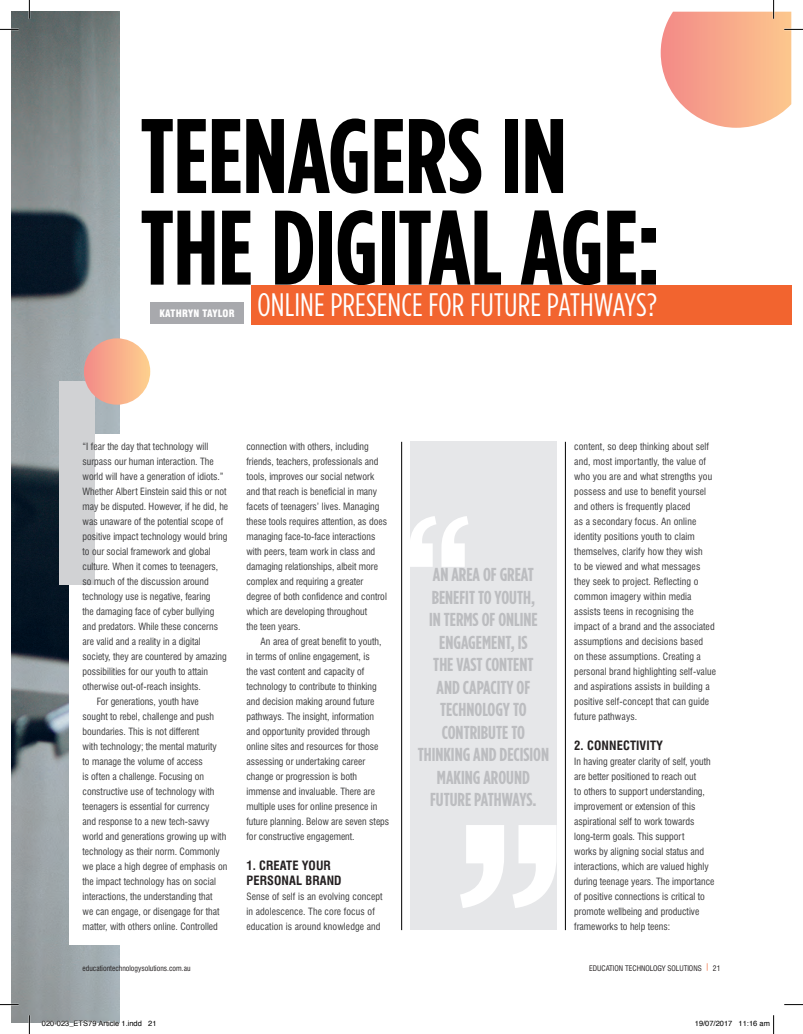
<style>
.page{position:relative;width:803px;height:1034px;background:#fff}
.page>*{position:absolute;margin:0;border:0;box-sizing:border-box;transform-origin:0 0}
.t1{font:700 105.62px/91.5px "Gotham Condensed";letter-spacing:-.005em;color:#000}
.t2{font:32.38px "Gotham Condensed";letter-spacing:.005em;color:#fff}
.t3{font:700 18.75px/22.5px "Gotham Condensed";color:#bcbdc0;text-align:center}
.t4{font:700 condensed 12.5px/15px "Swiss 721 BT";letter-spacing:.01em;color:#231f20}
.t5{font:900 condensed 10px "Swiss 721 BT";letter-spacing:.025em;color:#fff}
.t6{font:condensed 9.75px/15px "Swiss 721 BT";color:#3e3e3f}
.t7{font:condensed 7.5px "Swiss 721 BT";color:#231f20}
.t8{font:7.5px "Helvetica";color:#000}
</style>
<div class="page">
<img style="left:12px;top:12px;width:107px;height:1010px">
<div style="left:69px;top:434px;width:130px;height:510px;background:#fff"></div>
<div style="left:59px;top:381px;width:36px;height:203px;background:#d1d2d4"></div>
<div style="left:150px;top:302px;width:94px;height:22px;background:#a8a9ad"></div>
<hr style="left:401px;top:441px;width:1px;height:488px;background:#000">
<hr style="left:565px;top:441px;width:1px;height:488px;background:#000">
<div style="left:251px;top:284px;width:540px;height:40px;background:#f2642f"></div>
<div style="left:84px;top:338px;width:66px;height:66px;background:linear-gradient(to right,#f28a88,#fed08f);border-radius:33px"></div>
<div style="left:410px;top:441px;width:146px;height:488px;background:#e6e7e9"></div>
<svg style="left:410px;top:516px;width:58px;height:50px"></svg>
<svg style="left:460px;top:825px;width:96px;height:82px"></svg>
<svg style="left:0;top:29px;width:19px;height:1px"></svg>
<svg style="left:0;top:1003px;width:19px;height:2px"></svg>
<svg style="left:784px;top:1004px;width:19px;height:1px"></svg>
<svg style="left:29px;top:0;width:1px;height:19px"></svg>
<svg style="left:29px;top:1014px;width:1px;height:19px"></svg>
<svg style="left:661px;top:0;width:142px;height:128px"></svg>
<svg style="left:42px;top:1020px;width:78px;height:3px"></svg>
<svg style="left:773px;top:1015px;width:1px;height:18px"></svg>
<h1 class="t1" style="left:140px;top:107px;width:522px">TEENAGERS IN<br>THE DIGITAL AGE:</h1>
<p class="t5" style="left:159px;top:307px;width:77px">KATHRYN TAYLOR</p>
<h2 class="t2" style="left:257px;top:287px;width:401px">ONLINE PRESENCE FOR FUTURE PATHWAYS?</h2>
<p class="t6" style="left:83px;top:438px;width:127px">“I fear the day that technology will</p>
<p class="t6" style="left:83px;top:453px;width:133px">surpass our human interaction. The</p>
<p class="t6" style="left:83px;top:468px;width:143px">world will have a generation of idiots.”</p>
<p class="t6" style="left:83px;top:483px;width:146px">Whether Albert Einstein said this or not</p>
<p class="t6" style="left:83px;top:498px;width:147px">may be disputed. However, if he did, he</p>
<p class="t6" style="left:83px;top:513px;width:142px">was unaware of the potential scope of</p>
<p class="t6" style="left:83px;top:528px;width:146px">positive impact technology would bring</p>
<p class="t6" style="left:83px;top:543px;width:130px">to our social framework and global</p>
<p class="t6" style="left:83px;top:558px;width:137px">culture. When it comes to teenagers,</p>
<p class="t6" style="left:83px;top:573px;width:128px">so much of the discussion around</p>
<p class="t6" style="left:83px;top:588px;width:130px">technology use is negative, fearing</p>
<p class="t6" style="left:83px;top:603px;width:133px">the damaging face of cyber bullying</p>
<p class="t6" style="left:83px;top:618px;width:137px">and predators. While these concerns</p>
<p class="t6" style="left:83px;top:633px;width:120px">are valid and a reality in a digital</p>
<p class="t6" style="left:83px;top:648px;width:146px">society, they are countered by amazing</p>
<p class="t6" style="left:83px;top:663px;width:127px">possibilities for our youth to attain</p>
<p class="t6" style="left:83px;top:678px;width:120px">otherwise out-of-reach insights.</p>
<p class="t6" style="left:97px;top:693px;width:104px">For generations, youth have</p>
<p class="t6" style="left:83px;top:708px;width:133px">sought to rebel, challenge and push</p>
<p class="t6" style="left:83px;top:723px;width:118px">boundaries. This is not different</p>
<p class="t6" style="left:83px;top:738px;width:136px">with technology; the mental maturity</p>
<p class="t6" style="left:83px;top:753px;width:122px">to manage the volume of access</p>
<p class="t6" style="left:83px;top:768px;width:123px">is often a challenge. Focusing on</p>
<p class="t6" style="left:83px;top:783px;width:133px">constructive use of technology with</p>
<p class="t6" style="left:83px;top:798px;width:129px">teenagers is essential for currency</p>
<p class="t6" style="left:83px;top:813px;width:128px">and response to a new tech-savvy</p>
<p class="t6" style="left:83px;top:828px;width:145px">world and generations growing up with</p>
<p class="t6" style="left:83px;top:843px;width:139px">technology as their norm. Commonly</p>
<p class="t6" style="left:83px;top:858px;width:146px">we place a high degree of emphasis on</p>
<p class="t6" style="left:83px;top:873px;width:135px">the impact technology has on social</p>
<p class="t6" style="left:83px;top:888px;width:131px">interactions, the understanding that</p>
<p class="t6" style="left:83px;top:903px;width:139px">we can engage, or disengage for that</p>
<p class="t6" style="left:83px;top:918px;width:137px">matter, with others online. Controlled</p>
<p class="t6" style="left:246px;top:438px;width:142px">connection with others, including friends, teachers, professionals and tools, improves our social network and that reach is beneficial in many facets of teenagers’ lives. Managing these tools requires attention, as does managing face-to-face interactions with peers, team work in class and damaging relationships, albeit more complex and requiring a greater degree of both confidence and control which are developing throughout<br>the teen years.</p>
<p class="t6" style="left:246px;top:633px;width:144px;text-indent:14px">An area of great benefit to youth, in terms of online engagement, is<br>the vast content and capacity of technology to contribute to thinking and decision making around future pathways. The insight, information and opportunity provided through online sites and resources for those assessing or undertaking career change or progression is both immense and invaluable. There are multiple uses for online presence in future planning. Below are seven steps for constructive engagement.</p>
<p class="t4" style="left:246px;top:857px;width:97px">1. CREATE YOUR<br>PERSONAL BRAND</p>
<p class="t6" style="left:246px;top:888px;width:138px">Sense of self is an evolving concept in adolescence. The core focus of education is around knowledge and</p>
<h3 class="t3" style="left:418px;top:562px;width:133px">AN AREA OF GREAT<br>BENEFIT TO YOUTH,<br>IN TERMS OF ONLINE<br>ENGAGEMENT, IS<br>THE VAST CONTENT<br>AND CAPACITY OF<br>TECHNOLOGY TO<br>CONTRIBUTE TO<br>THINKING AND DECISION<br>MAKING AROUND<br>FUTURE PATHWAYS.</h3>
<p class="t6" style="left:574px;top:438px;width:143px">content, so deep thinking about self and, most importantly, the value of who you are and what strengths you possess and use to benefit yoursel and others is frequently placed<br>as a secondary focus. An online identity positions youth to claim themselves, clarify how they wish<br>to be viewed and what messages they seek to project. Reflecting o common imagery within media assists teens in recognising the impact of a brand and the associated assumptions and decisions based<br>on these assumptions. Creating a personal brand highlighting self-value and aspirations assists in building a positive self-concept that can guide future pathways.</p>
<p class="t4" style="left:574px;top:737px;width:90px">2. CONNECTIVITY</p>
<p class="t6" style="left:574px;top:753px;width:142px">In having greater clarity of self, youth are better positioned to reach out<br>to others to support understanding, improvement or extension of this aspirational self to work towards long-term goals. This support<br>works by aligning social status and interactions, which are valued highly during teenage years. The importance of positive connections is critical to promote wellbeing and productive frameworks to help teens:</p>
<p class="t7" style="left:83px;top:963px;width:109px">educationtechnologysolutions.com.au</p>
<p class="t7" style="left:589px;top:963px;width:133px">EDUCATION TECHNOLOGY SOLUTIONS <sup>|</sup> 21</p>
<p class="t8" style="left:42px;top:1017px;width:116px">020-023_ETS79 Article 1.indd 21</p>
<p class="t8" style="left:695px;top:1017px;width:77px">19/07/2017 11:16 am</p>
</div>
